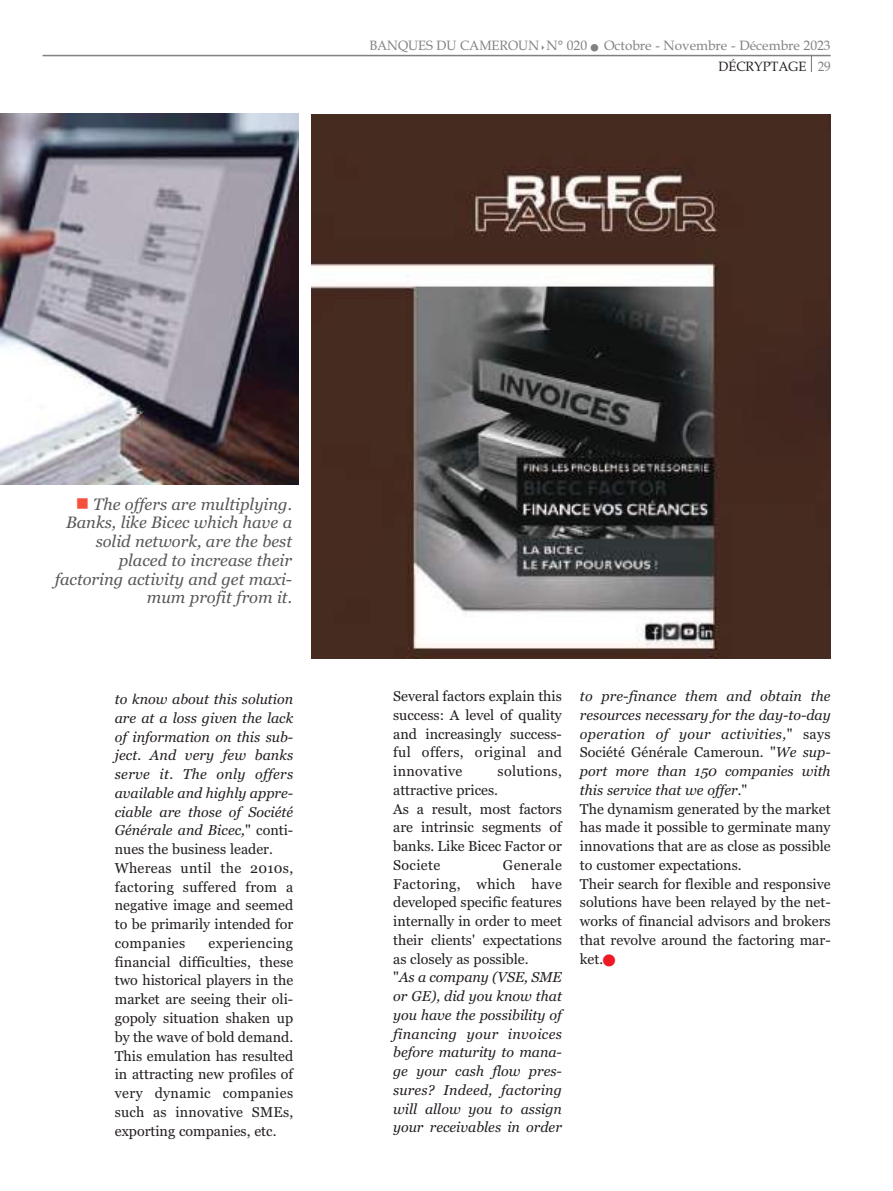
<style>
.page{position:relative;width:893px;height:1191px;background:#fff}
.page>*{position:absolute;margin:0;border:0;box-sizing:border-box;transform-origin:0 0}
.t1{font:italic 16.5px/18.8px "Georgia";color:#5a5758;text-align:right}
.t2{font:14.25px/18.8px "Georgia";color:#241f1f;text-align:justify}
.t3{font:italic 14.25px/18.8px "Georgia";color:#241f1f}
.t4{font:13.5px/21px "Book Antiqua";color:#838082;scale:.96 1}
.s1{color:#241f1f}
.s2{color:#f4503c}
.s3{font-style:normal}
.s4{font-style:italic}
.s5{color:#ef1923}
</style>
<div class="page">
<img style="left:0;top:113px;width:299px;height:372px">
<svg style="left:811px;top:56px;width:1px;height:16px"></svg>
<hr style="left:43px;top:55px;width:788px;height:1px;background:#838082">
<img style="left:311px;top:115px;width:520px;height:543px">
<p class="t4" style="left:718px;top:35px;width:118px;text-indent:-349px">BANQUES DU CAMEROUN✔N° 020 ■ Octobre - Novembre - Décembre 2023<br><span class="s1">DÉCRYPTAGE</span></p>
<p class="t4" style="left:818px;top:56px;width:15px">29</p>
<p class="t1" style="left:55px;top:494px;width:239px"><span class="s2">■</span> The offers are multiplying.<br>Banks, like Bicec which have a solid network, are the best placed to increase their factoring activity and get maxi&shy;mum profit from it.</p>
<p class="t3" style="left:115px;top:690px;width:180px">to know about this solution are at a loss given the lack of information on this sub&shy;ject. And very few banks serve it. The only offers available and highly appre&shy;ciable are those of Société<br>Générale and Bicec,<span class="s3">" conti&shy;nues the business leader.<br>Whereas until the 2010s, factoring suffered from a negative image and seemed to be primarily intended for companies</span></p>
<p class="t2" style="left:115px;top:933px;width:180px;text-indent:94px">experiencing financial difficulties, these two historical players in the market are seeing their oli&shy;gopoly situation shaken up by the wave of bold demand.<br>This emulation has resulted in attracting new profiles of very dynamic companies such as innovative SMEs, exporting companies, etc.</p>
<p class="t2" style="left:393px;top:686px;width:170px">Several factors explain this success: A level of quality and increasingly success&shy;ful offers, original and innovative</p>
<p class="t2" style="left:393px;top:761px;width:170px;text-align:left;text-indent:104px">solutions, attractive prices.<br>As a result, most factors are intrinsic segments of banks. Like Bicec Factor or<br>Societe</p>
<p class="t3" style="left:393px;top:855px;width:170px;text-indent:110px"><span class="s3">Generale<br>Factoring, which have developed specific features internally in order to meet their clients' expectations as closely as possible.<br>"</span>As a company (VSE, SME or GE), did you know that you have the possibility of financing your invoices before maturity to mana&shy;ge your cash flow pres&shy;sures? Indeed, factoring will allow you to assign your receivables in order</p>
<p class="t2" style="left:580px;top:686px;width:252px;text-align:left"><span class="s4">to pre-finance them and obtain the resources necessary for the day-to-day operation of your activities,</span>" says Société Générale Cameroun. "<span class="s4">We sup&shy;port more than 150 companies with this service that we offer.</span>"<br>The dynamism generated by the market has made it possible to germinate many innovations that are as close as possible to customer expectations.<br>Their search for flexible and responsive solutions have been relayed by the net&shy;works of financial advisors and brokers that revolve around the factoring mar&shy;ket.<span class="s5">■</span></p>
</div>
